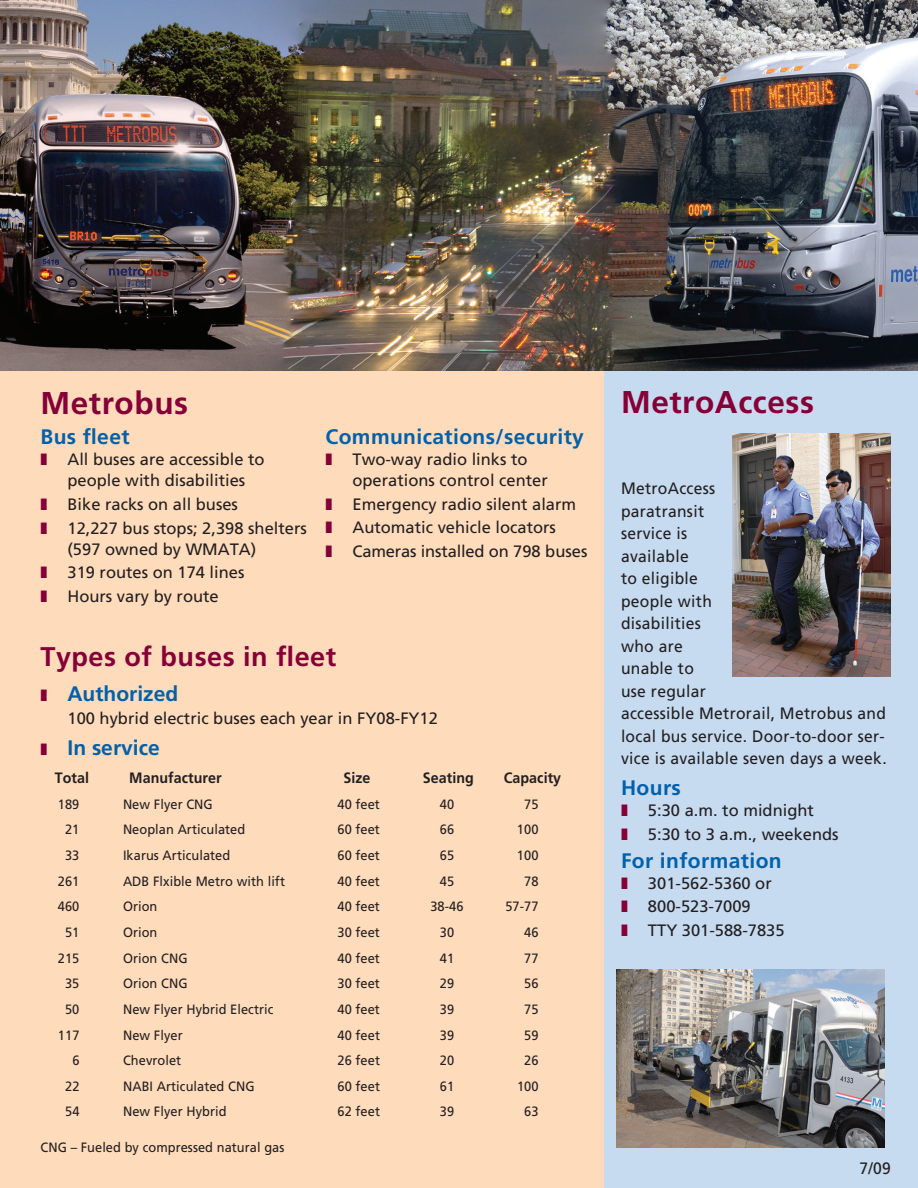
<style>
.page{position:relative;width:918px;height:1188px;background:#fff}
.page>*{position:absolute;margin:0;border:0;box-sizing:border-box;transform-origin:0 0}
.t1{font:700 31.5px "Frutiger";letter-spacing:.02em;color:#860037}
.t2{font:700 27px "Frutiger";letter-spacing:.02em;color:#860037}
.t3{font:700 21px "Frutiger";letter-spacing:.02em;color:#0161ab}
.t4{font:700 21px "Frutiger";color:#0161ab}
.t5{font:16.5px/23.7px "Frutiger Roman";color:#231f20}
.t6{font:16.5px/22.5px "Frutiger Roman";letter-spacing:.02em;color:#231f20;scale:.95 1}
.t7{font:16.5px "Frutiger Roman";color:#231f20;scale:.95 1}
.t8{font:700 15px "Frutiger";letter-spacing:.005em;color:#231f20;scale:.95 1}
.t9{font:13.5px "Frutiger Roman";letter-spacing:.005em;color:#231f20;scale:.95 1}
.s1{color:#860037}
</style>
<div class="page">
<div style="left:0;top:370px;width:891px;height:818px;background:#fddbbb"></div>
<div style="left:604px;top:359px;width:314px;height:829px;background:#c6daf0"></div>
<img style="left:0;top:0;width:918px;height:370px">
<img style="left:616px;top:969px;width:268px;height:179px">
<img style="left:733px;top:434px;width:158px;height:242px">
<h1 class="t1" style="left:40px;top:384px;width:149px">Metrobus</h1>
<p class="t3" style="left:40px;top:425px;width:91px">Bus fleet</p>
<p class="t5" style="left:40px;top:449px;width:226px;line-height:21px;text-align:center"><span class="s1">❚</span> All buses are accessible to people with disabilities</p>
<p class="t5" style="left:40px;top:492px;width:268px"><span class="s1">❚</span> Bike racks on all buses<br><span class="s1">❚</span> 12,227 bus stops; 2,398 shelters</p>
<p class="t5" style="left:40px;top:537px;width:217px;text-indent:27px">(597 owned by WMATA) <span class="s1">❚</span> 319 routes on 174 lines<br><span class="s1">❚</span> Hours vary by route</p>
<p class="t3" style="left:326px;top:424px;width:260px">Communications/security</p>
<p class="t5" style="left:352px;top:448px;width:197px;line-height:21px;text-indent:-27px"><span class="s1">❚</span> Two-way radio links to operations control center</p>
<p class="t5" style="left:326px;top:492px;width:263px"><span class="s1">❚</span> Emergency radio silent alarm<br><span class="s1">❚</span> Automatic vehicle locators<br><span class="s1">❚</span> Cameras installed on 798 buses</p>
<h2 class="t2" style="left:40px;top:641px;width:297px">Types of buses in fleet</h2>
<p class="t4" style="left:40px;top:681px;width:139px"><span class="s1">❚</span> Authorized</p>
<p class="t5" style="left:67px;top:706px;width:372px">100 hybrid electric buses each year in FY08-FY12</p>
<p class="t4" style="left:40px;top:735px;width:121px"><span class="s1">❚</span> In service</p>
<p class="t8" style="left:55px;top:769px;width:38px">Total</p>
<p class="t8" style="left:129px;top:769px;width:99px">Manufacturer</p>
<p class="t8" style="left:343px;top:769px;width:30px">Size</p>
<p class="t8" style="left:423px;top:769px;width:55px">Seating</p>
<p class="t8" style="left:504px;top:769px;width:62px">Capacity</p>
<p class="t9" style="left:58px;top:796px;width:24px">189</p>
<p class="t9" style="left:123px;top:796px;width:96px">New Flyer CNG</p>
<p class="t9" style="left:338px;top:796px;width:46px">40 feet</p>
<p class="t9" style="left:440px;top:796px;width:17px">40</p>
<p class="t9" style="left:524px;top:796px;width:17px">75</p>
<p class="t9" style="left:65px;top:822px;width:17px">21</p>
<p class="t9" style="left:123px;top:822px;width:130px">Neoplan Articulated</p>
<p class="t9" style="left:338px;top:822px;width:46px">60 feet</p>
<p class="t9" style="left:440px;top:822px;width:17px">66</p>
<p class="t9" style="left:517px;top:822px;width:24px">100</p>
<p class="t9" style="left:65px;top:847px;width:17px">33</p>
<p class="t9" style="left:123px;top:847px;width:114px">Ikarus Articulated</p>
<p class="t9" style="left:338px;top:847px;width:46px">60 feet</p>
<p class="t9" style="left:440px;top:847px;width:17px">65</p>
<p class="t9" style="left:517px;top:847px;width:24px">100</p>
<p class="t9" style="left:58px;top:873px;width:24px">261</p>
<p class="t9" style="left:123px;top:873px;width:172px">ADB Flxible Metro with lift</p>
<p class="t9" style="left:338px;top:873px;width:46px">40 feet</p>
<p class="t9" style="left:440px;top:873px;width:17px">45</p>
<p class="t9" style="left:524px;top:873px;width:17px">78</p>
<p class="t9" style="left:58px;top:899px;width:24px">460</p>
<p class="t9" style="left:123px;top:899px;width:38px">Orion</p>
<p class="t9" style="left:338px;top:899px;width:46px">40 feet</p>
<p class="t9" style="left:430px;top:899px;width:36px">38-46</p>
<p class="t9" style="left:505px;top:899px;width:36px">57-77</p>
<p class="t9" style="left:65px;top:924px;width:17px">51</p>
<p class="t9" style="left:123px;top:924px;width:38px">Orion</p>
<p class="t9" style="left:338px;top:924px;width:46px">30 feet</p>
<p class="t9" style="left:440px;top:924px;width:17px">30</p>
<p class="t9" style="left:524px;top:924px;width:17px">46</p>
<p class="t9" style="left:58px;top:950px;width:24px">215</p>
<p class="t9" style="left:123px;top:950px;width:70px">Orion CNG</p>
<p class="t9" style="left:338px;top:950px;width:46px">40 feet</p>
<p class="t9" style="left:440px;top:950px;width:17px">41</p>
<p class="t9" style="left:524px;top:950px;width:17px">77</p>
<p class="t9" style="left:65px;top:976px;width:17px">35</p>
<p class="t9" style="left:123px;top:976px;width:70px">Orion CNG</p>
<p class="t9" style="left:338px;top:976px;width:46px">30 feet</p>
<p class="t9" style="left:440px;top:976px;width:17px">29</p>
<p class="t9" style="left:524px;top:976px;width:17px">56</p>
<p class="t9" style="left:65px;top:1001px;width:17px">50</p>
<p class="t9" style="left:123px;top:1001px;width:160px">New Flyer Hybrid Electric</p>
<p class="t9" style="left:338px;top:1001px;width:46px">40 feet</p>
<p class="t9" style="left:440px;top:1001px;width:17px">39</p>
<p class="t9" style="left:524px;top:1001px;width:17px">75</p>
<p class="t9" style="left:58px;top:1027px;width:24px">117</p>
<p class="t9" style="left:123px;top:1027px;width:64px">New Flyer</p>
<p class="t9" style="left:338px;top:1027px;width:46px">40 feet</p>
<p class="t9" style="left:440px;top:1027px;width:17px">39</p>
<p class="t9" style="left:524px;top:1027px;width:17px">59</p>
<p class="t9" style="left:72px;top:1053px;width:9px">6</p>
<p class="t9" style="left:123px;top:1053px;width:63px">Chevrolet</p>
<p class="t9" style="left:338px;top:1053px;width:46px">26 feet</p>
<p class="t9" style="left:440px;top:1053px;width:17px">20</p>
<p class="t9" style="left:524px;top:1053px;width:17px">26</p>
<p class="t9" style="left:65px;top:1078px;width:17px">22</p>
<p class="t9" style="left:123px;top:1078px;width:140px">NABI Articulated CNG</p>
<p class="t9" style="left:338px;top:1078px;width:46px">60 feet</p>
<p class="t9" style="left:440px;top:1078px;width:17px">61</p>
<p class="t9" style="left:517px;top:1078px;width:24px">100</p>
<p class="t9" style="left:65px;top:1104px;width:17px">54</p>
<p class="t9" style="left:123px;top:1104px;width:111px">New Flyer Hybrid</p>
<p class="t9" style="left:338px;top:1104px;width:46px">62 feet</p>
<p class="t9" style="left:440px;top:1104px;width:17px">39</p>
<p class="t9" style="left:524px;top:1104px;width:17px">63</p>
<p class="t9" style="left:40px;top:1139px;width:258px">CNG – Fueled by compressed natural gas</p>
<h1 class="t1" style="left:621px;top:384px;width:195px">MetroAccess</h1>
<p class="t6" style="left:621px;top:477px;width:281px">MetroAccess<br>paratransit<br>service is<br>available<br>to eligible<br>people with<br>disabilities<br>who are<br>unable to<br>use regular<br>accessible Metrorail, Metrobus and local bus service. Door-to-door ser&shy;vice is available seven days a week.</p>
<p class="t3" style="left:621px;top:775px;width:61px">Hours</p>
<p class="t5" style="left:621px;top:798px;width:219px"><span class="s1">❚</span> 5:30 a.m. to midnight<br><span class="s1">❚</span> 5:30 to 3 a.m., weekends</p>
<p class="t3" style="left:621px;top:848px;width:162px">For information</p>
<p class="t5" style="left:621px;top:871px;width:165px"><span class="s1">❚</span> 301-562-5360 or<br><span class="s1">❚</span> 800-523-7009<br><span class="s1">❚</span> TTY 301-588-7835</p>
<p class="t7" style="left:860px;top:1158px;width:35px">7/09</p>
</div>
